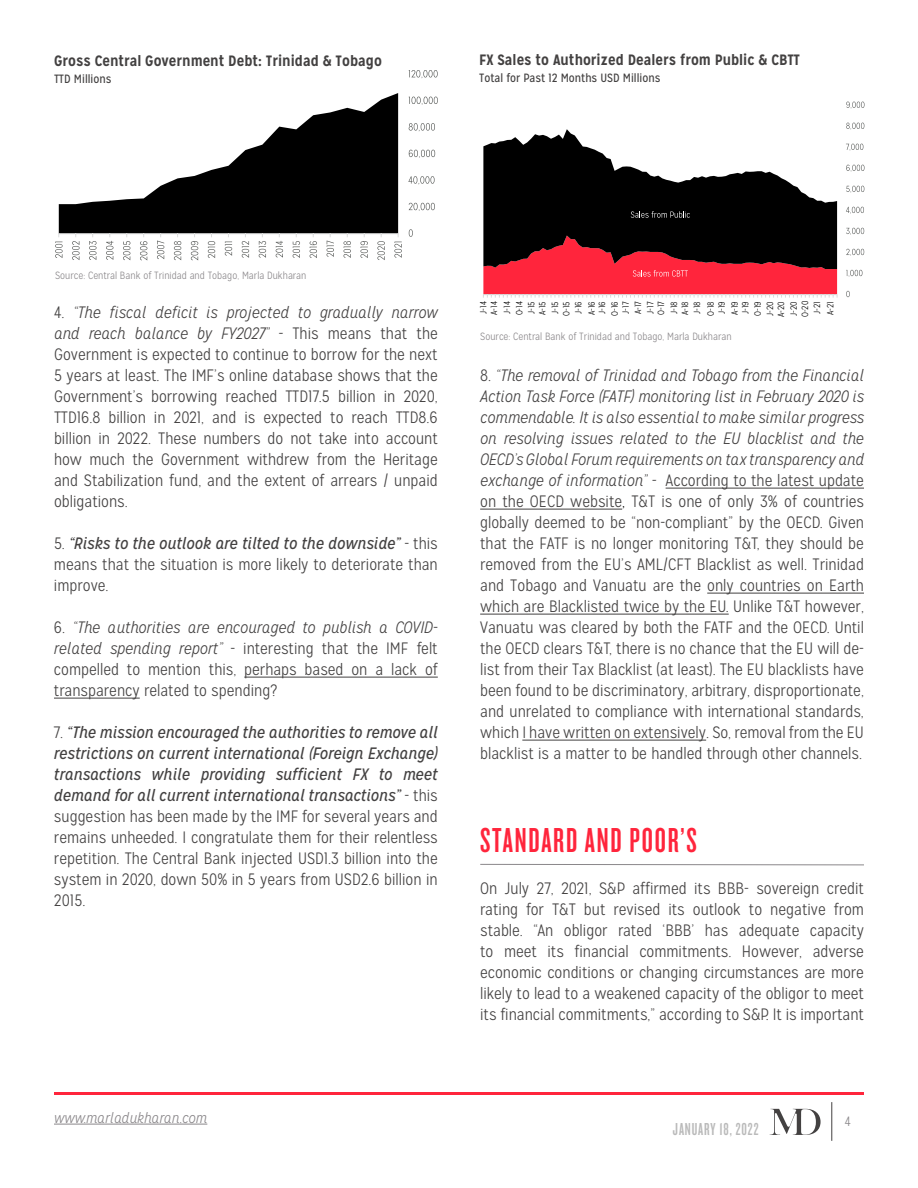
<style>
.page{position:relative;width:918px;height:1188px;background:#fff}
.page>*{position:absolute;margin:0;border:0;box-sizing:border-box;transform-origin:0 0}
.t1{font:36px "Knockout 47 Bantamweight";letter-spacing:.05em;color:#ff253c}
.t2{font:18px "Knockout 47 Bantamweight";letter-spacing:.05em;color:#bababa}
.t3{font:300 16.5px/21px "Mission Gothic";color:#434141;text-align:justify}
.t4{font:700 15px "Mission Gothic";color:#434141}
.t5{font:italic 300 15px "Mission Gothic";color:#8a878a}
.t6{font:300 13.5px "Mission Gothic";color:#8a878a}
.t7{font:12px "Mission Gothic";color:#434141}
.t8{font:300 10.5px "Mission Gothic";color:#8a878a}
.t9{font:300 9px/12.3px "Mission Gothic";color:#000}
.s1{font-style:italic}
.s2{font-weight:400;font-style:italic}
.s3{color:#000}
</style>
<div class="page">
<svg style="left:770px;top:1109px;width:51px;height:26px"></svg>
<hr style="left:832px;top:1102px;width:1px;height:39px;background:#434141">
<hr style="left:54px;top:1124px;width:153px;height:1px;background:#8a878a">
<hr style="left:54px;top:1092px;width:810px;height:2px;background:#ff253c">
<hr style="left:244px;top:677px;width:194px;height:1px;background:#434141">
<hr style="left:54px;top:698px;width:86px;height:1px;background:#434141">
<hr style="left:666px;top:488px;width:198px;height:1px;background:#434141">
<hr style="left:480px;top:509px;width:142px;height:1px;background:#434141">
<hr style="left:707px;top:593px;width:157px;height:1px;background:#434141">
<hr style="left:480px;top:614px;width:249px;height:1px;background:#434141">
<hr style="left:522px;top:740px;width:184px;height:1px;background:#434141">
<svg style="left:59px;top:93px;width:339px;height:140px;fill:#000"></svg>
<hr style="left:59px;top:233px;width:339px;height:1px;background:#dadbdb">
<svg style="left:409px;top:229px;width:4px;height:8px"></svg>
<svg style="left:409px;top:203px;width:26px;height:8px"></svg>
<svg style="left:408px;top:176px;width:27px;height:8px"></svg>
<svg style="left:409px;top:150px;width:26px;height:8px"></svg>
<svg style="left:409px;top:123px;width:26px;height:8px"></svg>
<svg style="left:409px;top:97px;width:29px;height:8px"></svg>
<svg style="left:409px;top:70px;width:29px;height:8px"></svg>
<svg style="left:55px;top:234px;width:8px;height:24px"></svg>
<svg style="left:72px;top:234px;width:8px;height:26px"></svg>
<svg style="left:89px;top:234px;width:8px;height:26px"></svg>
<svg style="left:106px;top:234px;width:7px;height:26px"></svg>
<svg style="left:123px;top:234px;width:7px;height:26px"></svg>
<svg style="left:140px;top:234px;width:7px;height:27px"></svg>
<svg style="left:157px;top:234px;width:7px;height:25px"></svg>
<svg style="left:174px;top:234px;width:7px;height:26px"></svg>
<svg style="left:191px;top:234px;width:7px;height:26px"></svg>
<svg style="left:208px;top:234px;width:7px;height:24px"></svg>
<svg style="left:225px;top:234px;width:7px;height:22px"></svg>
<svg style="left:242px;top:234px;width:7px;height:24px"></svg>
<svg style="left:259px;top:234px;width:7px;height:24px"></svg>
<svg style="left:276px;top:234px;width:7px;height:24px"></svg>
<svg style="left:293px;top:234px;width:7px;height:24px"></svg>
<svg style="left:310px;top:234px;width:7px;height:24px"></svg>
<svg style="left:327px;top:234px;width:7px;height:23px"></svg>
<svg style="left:344px;top:234px;width:7px;height:24px"></svg>
<svg style="left:360px;top:234px;width:8px;height:24px"></svg>
<svg style="left:377px;top:234px;width:8px;height:26px"></svg>
<svg style="left:394px;top:234px;width:8px;height:24px"></svg>
<svg style="left:483px;top:129px;width:354px;height:107px;fill:#000"></svg>
<svg style="left:483px;top:236px;width:355px;height:62px;background:#a32734"></svg>
<svg style="left:631px;top:211px;width:59px;height:7px"></svg>
<svg style="left:846px;top:291px;width:4px;height:6px"></svg>
<svg style="left:846px;top:270px;width:16px;height:7px"></svg>
<svg style="left:846px;top:249px;width:18px;height:7px"></svg>
<svg style="left:846px;top:228px;width:18px;height:7px"></svg>
<svg style="left:846px;top:207px;width:18px;height:7px"></svg>
<svg style="left:846px;top:186px;width:18px;height:7px"></svg>
<svg style="left:846px;top:165px;width:18px;height:7px"></svg>
<svg style="left:846px;top:144px;width:17px;height:7px"></svg>
<svg style="left:846px;top:123px;width:18px;height:7px"></svg>
<svg style="left:846px;top:102px;width:18px;height:7px"></svg>
<svg style="left:480px;top:864px;width:384px;height:2px"></svg>
<p class="t4" style="left:54px;top:52px;width:329px">Gross Central Government Debt: Trinidad &amp; Tobago</p>
<p class="t7" style="left:54px;top:71px;width:59px">TTD Millions</p>
<p class="t4" style="left:479px;top:51px;width:322px">FX Sales to Authorized Dealers from Public &amp; CBTT</p>
<p class="t7" style="left:479px;top:70px;width:183px">Total for Past 12 Months USD Millions</p>
<p class="t8" style="left:55px;top:269px;width:253px">Source: Central Bank of Trinidad and Tobago, Marla Dukharan</p>
<p class="t3" style="left:54px;top:302px;width:385px">4. <span class="s1">“The fiscal deficit is projected to gradually narrow and reach balance by FY2027” -</span> This means that the Government is expected to continue to borrow for the next 5 years at least. The IMF’s online database shows that the Government’s borrowing reached TTD17.5 billion in 2020, TTD16.8 billion in 2021, and is expected to reach TTD8.6 billion in 2022. These numbers do not take into account how much the Government withdrew from the Heritage and Stabilization fund, and the extent of arrears / unpaid obligations.</p>
<p class="t3" style="left:54px;top:533px;width:385px">5. <span class="s2">“Risks to the outlook are tilted to the downside”</span> - this means that the situation is more likely to deteriorate than improve.</p>
<p class="t3" style="left:54px;top:617px;width:385px">6. <span class="s1">“The authorities are encouraged to publish a COVID&shy;related spending report”</span> - interesting that the IMF felt compelled to mention this, perhaps based on a lack of transparency related to spending?</p>
<p class="t3" style="left:54px;top:722px;width:385px">7. <span class="s2">“The mission encouraged the authorities to remove all restrictions on current international (Foreign Exchange) transactions while providing sufficient FX to meet demand for all current international transactions”</span> - this suggestion has been made by the IMF for several years and remains unheeded. I congratulate them for their relentless repetition. The Central Bank injected USD1.3 billion into the system in 2020, down 50% in 5 years from USD2.6 billion in 2015.</p>
<p class="t9" style="left:775px;top:317px;width:17px;rotate:-90deg">A-20</p>
<p class="t9" style="left:799px;top:317px;width:18px;text-align:center;rotate:-90deg">O-20<br>J-21</p>
<p class="t9" style="left:596px;top:316px;width:16px;line-height:12.8px;rotate:-90deg">J-16<br>O-16</p>
<p class="t9" style="left:620px;top:314px;width:14px;text-align:justify;rotate:-90deg">J-17<br>A-17<br>J-17</p>
<p class="t9" style="left:705px;top:316px;width:16px;rotate:-90deg">O-18</p>
<p class="t9" style="left:655px;top:315px;width:15px;rotate:-90deg">O-17</p>
<p class="t9" style="left:679px;top:315px;width:15px;rotate:-90deg">A-18<br>J-18</p>
<p class="t9" style="left:788px;top:316px;width:16px;rotate:-90deg">J-20</p>
<p class="t9" style="left:477px;top:314px;width:14px;rotate:-90deg">J-14</p>
<p class="t9" style="left:501px;top:315px;width:15px;text-align:justify;rotate:-90deg">J-14<br>O-14<br>J-15</p>
<p class="t9" style="left:586px;top:315px;width:15px;rotate:-90deg">A-16</p>
<p class="t9" style="left:488px;top:315px;width:15px;rotate:-90deg">A-14</p>
<p class="t9" style="left:536px;top:315px;width:15px;rotate:-90deg">A-15</p>
<p class="t9" style="left:560px;top:316px;width:16px;rotate:-90deg">O-15<br>J-16</p>
<p class="t9" style="left:668px;top:314px;width:14px;rotate:-90deg">J-18</p>
<p class="t9" style="left:549px;top:314px;width:14px;rotate:-90deg">J-15</p>
<p class="t9" style="left:716px;top:315px;width:15px;line-height:12.8px;rotate:-90deg">J-19<br>A-19</p>
<p class="t9" style="left:739px;top:316px;width:16px;text-align:justify;rotate:-90deg">J-19<br>O-19<br>J-20</p>
<p class="t9" style="left:824px;top:315px;width:15px;rotate:-90deg">A-21</p>
<p class="t8" style="left:480px;top:330px;width:253px">Source: Central Bank of Trinidad and Tobago, Marla Dukharan</p>
<p class="t3" style="left:480px;top:365px;width:385px">8. <span class="s1">“The removal of Trinidad and Tobago from the Financial Action Task Force (FATF) monitoring list in February 2020 is commendable. It is also essential to make similar progress on resolving issues related to the EU blacklist and the OECD’s Global Forum requirements on tax transparency and exchange of information” -</span> According to the latest update on the OECD website<span class="s3">,</span> T&amp;T is one of only 3% of countries globally deemed to be “non-compliant” by the OECD. Given that the FATF is no longer monitoring T&amp;T, they should be removed from the EU’s AML/CFT Blacklist as well. Trinidad and Tobago and Vanuatu are the only countries on Earth which are Blacklisted twice by the EU. Unlike T&amp;T however, Vanuatu was cleared by both the FATF and the OECD. Until the OECD clears T&amp;T, there is no chance that the EU will de&shy;list from their Tax Blacklist (at least). The EU blacklists have been found to be discriminatory, arbitrary, disproportionate, and unrelated to compliance with international standards, which I have written on extensively. So, removal from the EU blacklist is a matter to be handled through other channels.</p>
<h1 class="t1" style="left:480px;top:819px;width:218px">STANDARD AND POOR’S</h1>
<p class="t3" style="left:480px;top:878px;width:385px">On July 27, 2021, S&amp;P affirmed its BBB- sovereign credit rating for T&amp;T but revised its outlook to negative from stable. “An obligor rated ‘BBB’ has adequate capacity to meet its financial commitments. However, adverse economic conditions or changing circumstances are more likely to lead to a weakened capacity of the obligor to meet its financial commitments,” according to S&amp;P. It is important</p>
<p class="t5" style="left:54px;top:1109px;width:155px">www.marladukharan.com</p>
<p class="t6" style="left:845px;top:1114px;width:8px">4</p>
<p class="t2" style="left:673px;top:1118px;width:87px">JANUARY 18, 2022</p>
</div>
